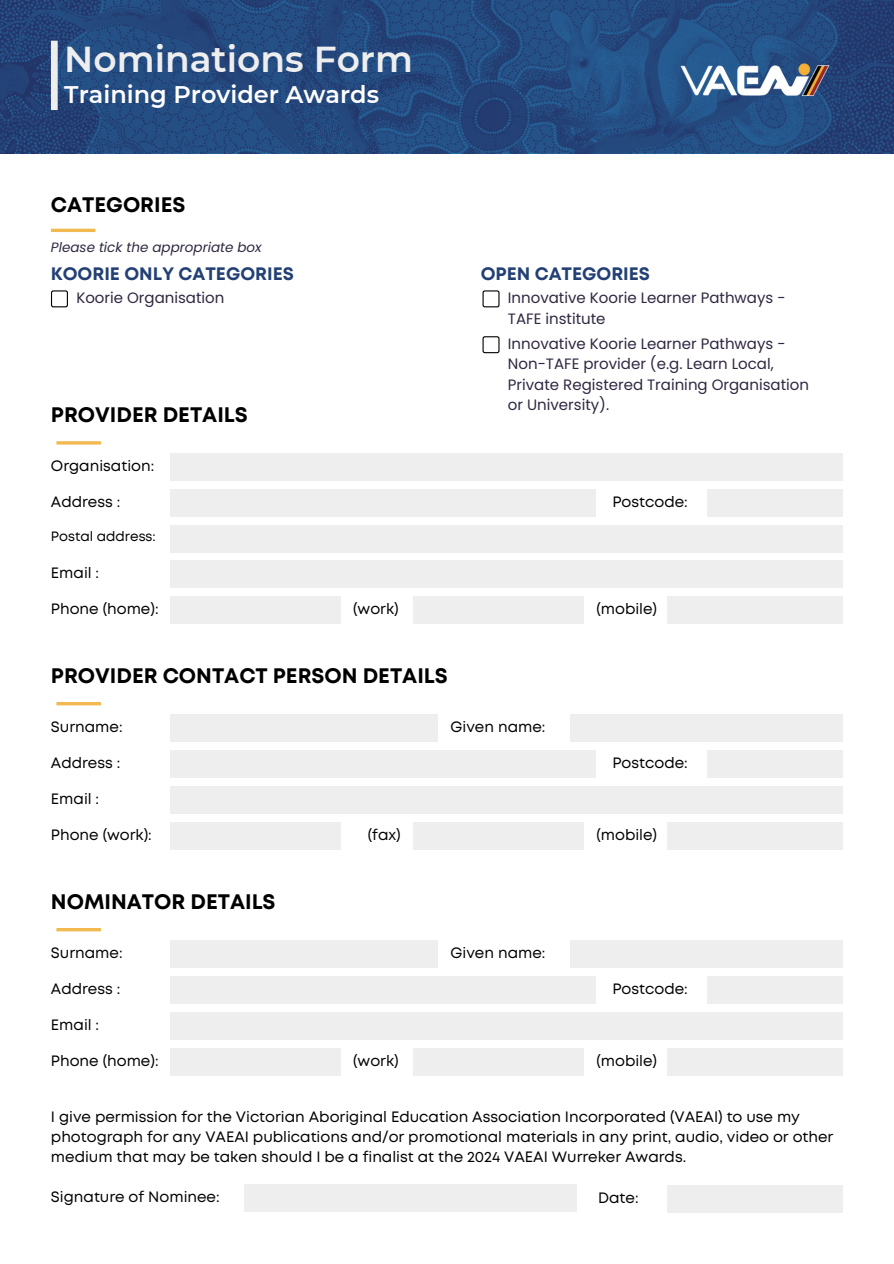
<style>
.page{position:relative;width:894px;height:1264px;background:#fff}
.page>*{position:absolute;margin:0;border:0;box-sizing:border-box;transform-origin:0 0}
.t1{font:600 36px "Montserrat";color:#efeeef}
.t2{font:600 24px "Montserrat";color:#fff}
.t3{font:700 21px "Mont";color:#000}
.t4{font:700 18px "Mont";color:#234075}
.t5{font:15px/20.2px "Mont";color:#000}
.t6{font:15px/20.2px "Poppins";color:#312741}
.t7{font:italic 13.5px "Poppins";color:#312741}
.t8{font:13.5px "Mont";color:#000}
</style>
<div class="page">
<div style="left:170px;top:453px;width:672px;height:27px;background:#efeeef"></div>
<div style="left:170px;top:714px;width:268px;height:27px;background:#efeeef"></div>
<div style="left:170px;top:940px;width:268px;height:27px;background:#efeeef"></div>
<div style="left:244px;top:1184px;width:332px;height:27px;background:#efeeef"></div>
<div style="left:170px;top:596px;width:170px;height:27px;background:#efeeef"></div>
<div style="left:170px;top:822px;width:170px;height:27px;background:#efeeef"></div>
<div style="left:170px;top:1048px;width:170px;height:27px;background:#efeeef"></div>
<div style="left:413px;top:596px;width:170px;height:27px;background:#efeeef"></div>
<div style="left:413px;top:822px;width:170px;height:27px;background:#efeeef"></div>
<div style="left:413px;top:1048px;width:170px;height:27px;background:#efeeef"></div>
<div style="left:666px;top:596px;width:176px;height:27px;background:#efeeef"></div>
<div style="left:666px;top:822px;width:176px;height:27px;background:#efeeef"></div>
<div style="left:666px;top:1048px;width:176px;height:27px;background:#efeeef"></div>
<div style="left:569px;top:714px;width:273px;height:28px;background:#efeeef"></div>
<div style="left:569px;top:940px;width:273px;height:27px;background:#efeeef"></div>
<div style="left:666px;top:1185px;width:176px;height:27px;background:#efeeef"></div>
<div style="left:707px;top:489px;width:135px;height:28px;background:#efeeef"></div>
<div style="left:707px;top:750px;width:135px;height:27px;background:#efeeef"></div>
<div style="left:707px;top:976px;width:135px;height:27px;background:#efeeef"></div>
<div style="left:170px;top:489px;width:425px;height:28px;background:#efeeef"></div>
<div style="left:170px;top:525px;width:672px;height:27px;background:#efeeef"></div>
<div style="left:170px;top:750px;width:425px;height:27px;background:#efeeef"></div>
<div style="left:170px;top:976px;width:425px;height:27px;background:#efeeef"></div>
<div style="left:170px;top:560px;width:672px;height:27px;background:#efeeef"></div>
<div style="left:170px;top:786px;width:672px;height:27px;background:#efeeef"></div>
<div style="left:170px;top:1012px;width:672px;height:27px;background:#efeeef"></div>
<hr style="left:56px;top:441px;width:45px;height:3px;background:#f2b950">
<hr style="left:56px;top:702px;width:45px;height:3px;background:#f2b950">
<hr style="left:56px;top:928px;width:45px;height:3px;background:#f2b950">
<hr style="left:51px;top:229px;width:44px;height:3px;background:#f2b950">
<svg style="left:0;top:0;width:893px;height:153px;background:#23497e"></svg>
<div style="left:51px;top:41px;width:7px;height:69px;background:#efeeef"></div>
<img style="left:665px;top:61px;width:177px;height:36px">
<svg style="left:51px;top:290px;width:17px;height:17px"></svg>
<svg style="left:482px;top:290px;width:17px;height:17px"></svg>
<svg style="left:482px;top:336px;width:17px;height:17px"></svg>
<p class="t1" style="left:64px;top:37px;width:350px">Nominations Form</p>
<p class="t2" style="left:64px;top:80px;width:316px">Training Provider Awards</p>
<p class="t3" style="left:51px;top:197px;width:136px">CATEGORIES</p>
<p class="t7" style="left:51px;top:238px;width:212px">Please tick the appropriate box</p>
<p class="t4" style="left:51px;top:267px;width:244px">KOORIE ONLY CATEGORIES</p>
<p class="t6" style="left:76px;top:288px;width:150px">Koorie Organisation</p>
<p class="t3" style="left:51px;top:407px;width:198px">PROVIDER DETAILS</p>
<h2 class="t5" style="left:51px;top:456px;width:105px">Organisation:</h2>
<p class="t5" style="left:51px;top:493px;width:71px">Address :</p>
<p class="t8" style="left:51px;top:531px;width:106px">Postal address:</p>
<p class="t5" style="left:51px;top:563px;width:50px">Email :</p>
<h4 class="t5" style="left:51px;top:599px;width:109px">Phone (home):</h4>
<h3 class="t5" style="left:353px;top:599px;width:47px">(work)</h3>
<p class="t3" style="left:51px;top:667px;width:398px">PROVIDER CONTACT PERSON DETAILS</p>
<p class="t4" style="left:480px;top:267px;width:171px">OPEN CATEGORIES</p>
<p class="t6" style="left:507px;top:288px;width:279px">Innovative Koorie Learner Pathways -<br>TAFE institute</p>
<p class="t6" style="left:507px;top:334px;width:302px">Innovative Koorie Learner Pathways - Non-TAFE provider (e.g. Learn Local, Private Registered Training Organisation or University).</p>
<p class="t5" style="left:612px;top:493px;width:77px">Postcode:</p>
<p class="t5" style="left:596px;top:599px;width:62px">(mobile)</p>
<p class="t5" style="left:51px;top:717px;width:73px">Surname:</p>
<p class="t5" style="left:51px;top:754px;width:71px">Address :</p>
<p class="t5" style="left:51px;top:789px;width:50px">Email :</p>
<p class="t5" style="left:51px;top:825px;width:102px">Phone (work):</p>
<p class="t3" style="left:51px;top:893px;width:226px">NOMINATOR DETAILS</p>
<h3 class="t5" style="left:51px;top:943px;width:73px">Surname:</h3>
<p class="t5" style="left:51px;top:979px;width:71px">Address :</p>
<h3 class="t5" style="left:51px;top:1015px;width:50px">Email :</h3>
<h4 class="t5" style="left:51px;top:1051px;width:109px">Phone (home):</h4>
<p class="t5" style="left:367px;top:825px;width:35px">(fax)</p>
<p class="t5" style="left:353px;top:1051px;width:47px">(work)</p>
<p class="t5" style="left:450px;top:718px;width:96px">Given name:</p>
<p class="t5" style="left:450px;top:943px;width:96px">Given name:</p>
<h3 class="t5" style="left:612px;top:754px;width:77px">Postcode:</h3>
<p class="t5" style="left:596px;top:825px;width:62px">(mobile)</p>
<p class="t5" style="left:612px;top:979px;width:77px">Postcode:</p>
<p class="t5" style="left:596px;top:1051px;width:62px">(mobile)</p>
<p class="t5" style="left:51px;top:1107px;width:783px">I give permission for the Victorian Aboriginal Education Association Incorporated (VAEAI) to use my photograph for any VAEAI publications and/or promotional materials in any print, audio, video or other medium that may be taken should I be a finalist at the 2024 VAEAI Wurreker Awards.</p>
<p class="t5" style="left:51px;top:1187px;width:170px">Signature of Nominee:</p>
<p class="t5" style="left:598px;top:1188px;width:42px">Date:</p>
</div>
